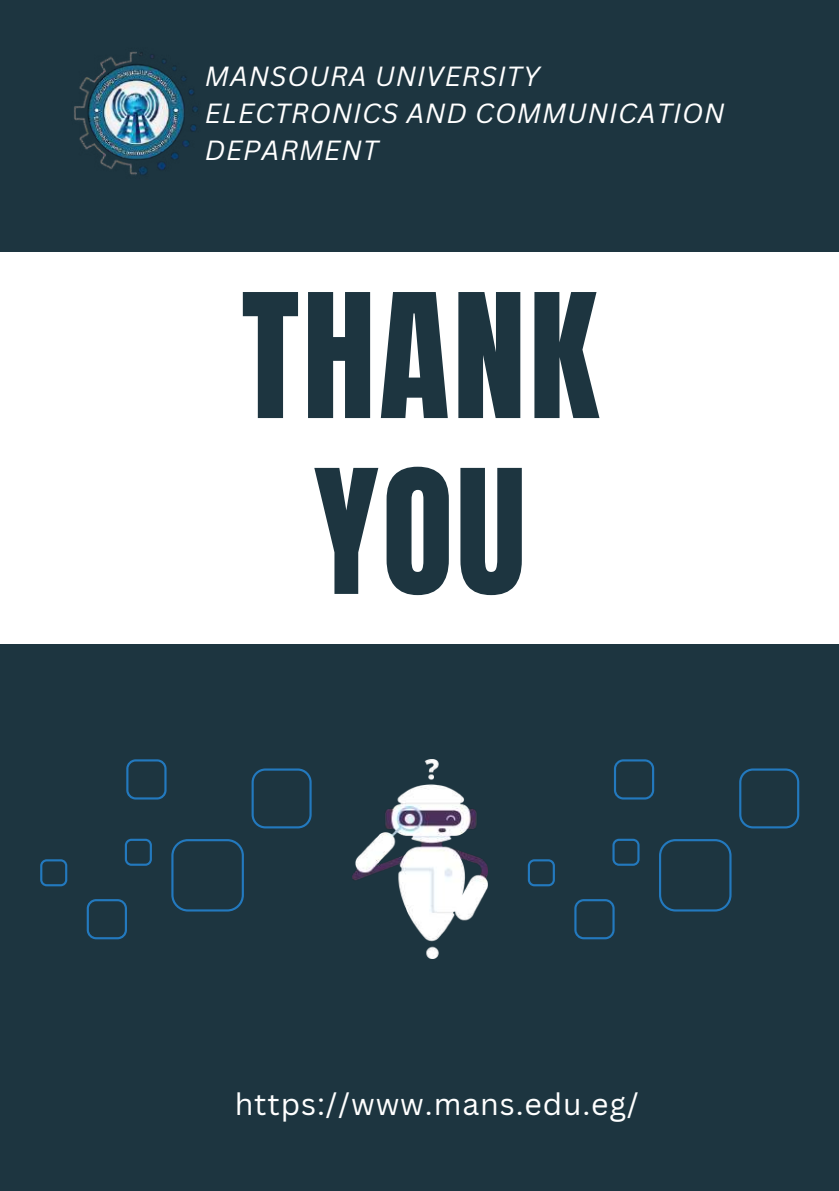
<style>
.page{position:relative;width:839px;height:1191px;background:#fff}
.page>*{position:absolute;margin:0;border:0;box-sizing:border-box;transform-origin:0 0}
.t1{font:146.8px/175.8px "Anton";letter-spacing:.02em;color:#1d3540;text-align:center}
.t2{font:30.2px "Canva Sans";letter-spacing:.03em;color:#fff}
.t3{font:italic 27px/37px "Canva Sans";letter-spacing:.03em;color:#fff}
</style>
<div class="page">
<div style="left:0;top:0;width:838px;height:1191px;background:#1d3540"></div>
<div style="left:0;top:252px;width:838px;height:392px;background:#fff"></div>
<img style="left:74px;top:51px;width:124px;height:124px">
<svg style="left:126px;top:759px;width:40px;height:41px"></svg>
<svg style="left:171px;top:839px;width:73px;height:73px"></svg>
<svg style="left:251px;top:768px;width:60px;height:60px"></svg>
<svg style="left:125px;top:839px;width:27px;height:27px"></svg>
<svg style="left:87px;top:899px;width:40px;height:40px"></svg>
<svg style="left:40px;top:859px;width:27px;height:27px"></svg>
<svg style="left:614px;top:759px;width:40px;height:41px"></svg>
<svg style="left:659px;top:839px;width:72px;height:73px"></svg>
<svg style="left:739px;top:768px;width:60px;height:60px"></svg>
<svg style="left:612px;top:839px;width:27px;height:27px"></svg>
<svg style="left:574px;top:899px;width:40px;height:40px"></svg>
<svg style="left:528px;top:859px;width:27px;height:27px"></svg>
<img style="left:352px;top:759px;width:135px;height:200px">
<p class="t3" style="left:205px;top:57px;width:521px">MANSOURA UNIVERSITY<br>ELECTRONICS AND COMMUNICATION<br>DEPARMENT</p>
<h1 class="t1" style="left:241px;top:271px;width:358px">THANK<br>YOU</h1>
<p class="t2" style="left:235px;top:1083px;width:405px">https://www.mans.edu.eg/</p>
</div>
